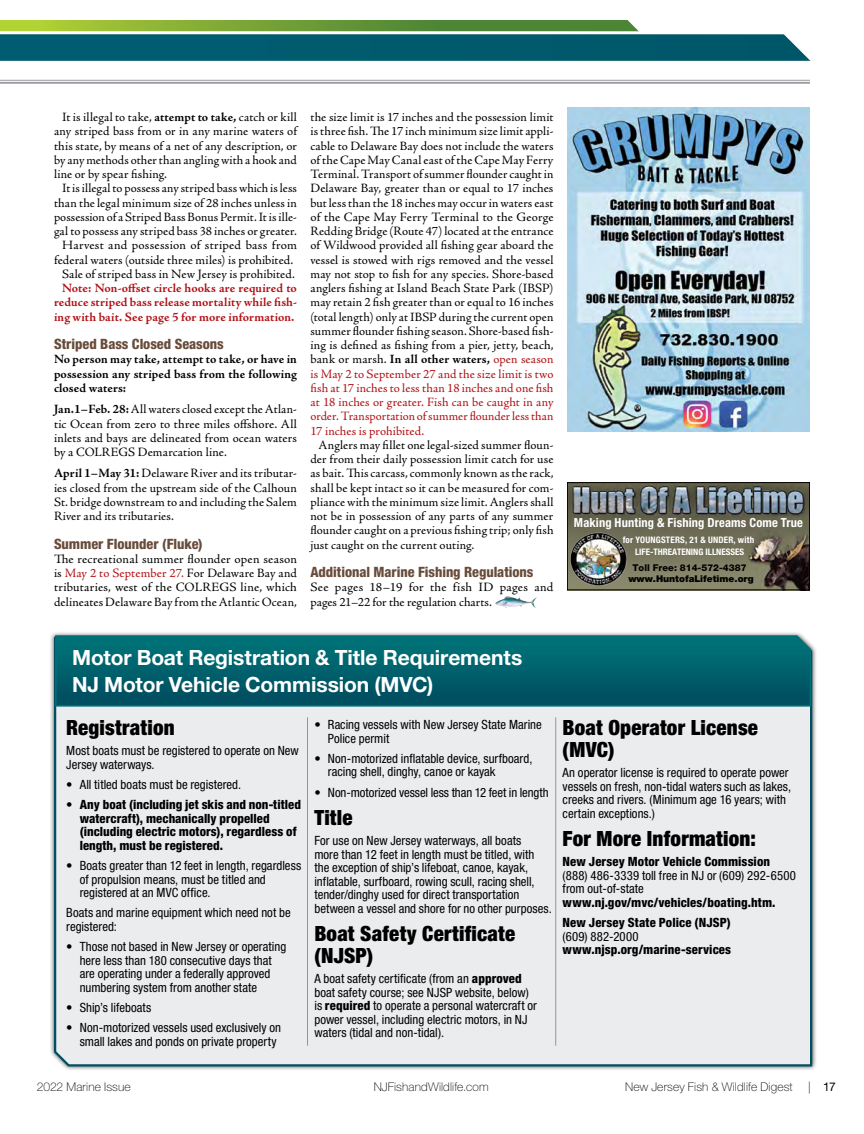
<style>
.page{position:relative;width:864px;height:1134px;background:#fff}
.page>*{position:absolute;margin:0;border:0;box-sizing:border-box;transform-origin:0 0}
.t1{font:900 condensed 21px/21.8px "Helvetica Neue LT Std";letter-spacing:.01em;color:#000}
.t2{font:700 21px/26.2px "Helvetica Neue LT Std";letter-spacing:-.005em;color:#fff}
.t3{font:800 condensed 14.25px "Helvetica Neue LT Std";letter-spacing:-.005em;color:#684c3b}
.t4{font:12.75px/14.2px "Adobe Jenson Pro";letter-spacing:.01em;color:#000;text-align:justify}
.t5{font:condensed 12.75px/13.5px "Helvetica Neue LT Std";letter-spacing:.005em;color:#000}
.t6{font:800 condensed 12.75px/13.5px "Helvetica Neue LT Std";letter-spacing:.005em;color:#000}
.t7{font:700 12.75px/14.2px "Adobe Jenson Pro";letter-spacing:.01em;color:#b11116;text-align:justify}
.t8{font:700 12.75px/14.2px "Adobe Jenson Pro";letter-spacing:.01em;color:#000;text-align:justify}
.t9{font:700 condensed 12.45px "Helvetica Neue";letter-spacing:.015em;color:#fff}
.t10{font:100 12px "Helvetica Neue LT Std";letter-spacing:.015em;color:#000}
.t11{font:12px "Helvetica Neue LT Std";color:#000}
.t12{font:900 9.3px "Helvetica Neue";color:#000}
.t13{font:800 9.3px "Helvetica Neue";color:#000}
.t14{font:700 condensed 9px/12px "Helvetica Neue";color:#fff;text-align:center}
.s1{font-weight:700}
.s2{color:#b11116}
.s3{font-weight:400}
.s4{font-weight:800}
.s5{font-weight:100}
</style>
<div class="page">
<img style="left:569px;top:484px;width:239px;height:104px">
<img style="left:569px;top:532px;width:63px;height:54px">
<div style="left:567px;top:482px;width:243px;height:108px;border:1px solid #000"></div>
<img style="left:567px;top:108px;width:243px;height:324px">
<img style="left:495px;top:596px;width:24px;height:12px">
<div style="left:49px;top:632px;width:768px;height:440px;background:#000;opacity:.75"></div>
<div style="left:53px;top:636px;width:760px;height:432px;background:#ebecee"></div>
<svg style="left:54px;top:635px;width:758px;height:72px;background:#02626d"></svg>
<hr style="left:307px;top:717px;width:1px;height:329px;background:#939598">
<hr style="left:555px;top:717px;width:1px;height:329px;background:#939598">
<hr style="left:0;top:80px;width:810px;height:1px;background:#999b9e">
<hr style="left:0;top:82px;width:810px;height:2px;background:#999b9e">
<svg style="left:0;top:20px;width:811px;height:41px;background:#3e8177"></svg>
<p class="t4" style="left:54px;top:110px;width:245px;text-indent:8px">It is illegal to take, <span class="s1">attempt to take,</span> catch or kill any striped bass from or in any marine waters of this state, by means of a net of any description, or by any methods other than angling with a hook and line or by spear fishing.</p>
<p class="t4" style="left:54px;top:181px;width:245px;text-align:right">It is illegal to possess any striped bass which is less than the legal minimum size of 28 inches unless in possession of a Striped Bass Bonus Permit. It is ille&shy;gal to possess any striped bass 38 inches or greater.<br>Harvest and possession of striped bass from federal waters (outside three miles) is prohibited.<br>Sale of striped bass in New Jersey is prohibited.</p>
<p class="t7" style="left:54px;top:281px;width:245px;text-indent:8px">Note: Non-offset circle hooks are required to reduce striped bass release mortality while fish&shy;ing with bait. See page 5 for more information.</p>
<p class="t3" style="left:54px;top:335px;width:171px">Striped Bass Closed Seasons</p>
<p class="t8" style="left:54px;top:352px;width:245px">No person may take, attempt to take, or have in possession any striped bass from the following closed waters:</p>
<p class="t4" style="left:54px;top:402px;width:245px"><span class="s1">Jan. 1–Feb. 28:</span> All waters closed except the Atlan&shy;tic Ocean from zero to three miles offshore. All inlets and bays are delineated from ocean waters by a COLREGS Demarcation line.</p>
<p class="t4" style="left:54px;top:466px;width:245px"><span class="s1">April 1–May 31:</span> Delaware River and its tributar&shy;ies closed from the upstream side of the Calhoun St. bridge downstream to and including the Salem River and its tributaries.</p>
<p class="t3" style="left:54px;top:535px;width:150px">Summer Flounder (Fluke)</p>
<p class="t4" style="left:54px;top:552px;width:245px">The recreational summer flounder open season is <span class="s2">May 2 to September 27.</span> For Delaware Bay and tributaries, west of the COLREGS line, which delineates Delaware Bay from the Atlantic Ocean,</p>
<p class="t4" style="left:310px;top:110px;width:245px">the size limit is 17 inches and the possession limit is three fish. The 17 inch minimum size limit appli&shy;cable to Delaware Bay does not include the waters of the Cape May Canal east of the Cape May Ferry Terminal. Transport of summer flounder caught in Delaware Bay, greater than or equal to 17 inches but less than the 18 inches may occur in waters east of the Cape May Ferry Terminal to the George Redding Bridge (Route 47) located at the entrance of Wildwood provided all fishing gear aboard the vessel is stowed with rigs removed and the vessel may not stop to fish for any species. Shore-based anglers fishing at Island Beach State Park (IBSP) may retain 2 fish greater than or equal to 16 inches (total length) only at IBSP during the current open summer flounder fishing season. Shore-based fish&shy;ing is defined as fishing from a pier, jetty, beach, bank or marsh. <span class="s1">In all other waters,</span> <span class="s2">open season is May 2 to September 27 and the size limit is two fish at 17 inches to less than 18 inches and one fish at 18 inches or greater. Fish can be caught in any order. Transportation of summer flounder less than 17 inches is prohibited.</span></p>
<p class="t4" style="left:310px;top:438px;width:245px;text-indent:8px">Anglers may fillet one legal-sized summer floun&shy;der from their daily possession limit catch for use as bait. This carcass, commonly known as the rack, shall be kept intact so it can be measured for com&shy;pliance with the minimum size limit. Anglers shall not be in possession of any parts of any summer flounder caught on a previous fishing trip; only fish just caught on the current outing.</p>
<p class="t3" style="left:310px;top:563px;width:225px">Additional Marine Fishing Regulations</p>
<p class="t4" style="left:310px;top:580px;width:244px">See pages 18–19 for the fish ID pages and pages 21–22 for the regulation charts.</p>
<p class="t9" style="left:574px;top:515px;width:231px">MAKING HUNTING &amp; FISHING DREAMS COME TRUE</p>
<p class="t14" style="left:623px;top:534px;width:133px">FOR YOUNGSTERS, 21 &amp; UNDER, WITH<br>LIFE-THREATENING ILLNESSES</p>
<p class="t13" style="left:633px;top:562px;width:116px">Toll Free: 814-572-4387</p>
<p class="t12" style="left:628px;top:574px;width:127px">www.HuntofaLifetime.org</p>
<h1 class="t2" style="left:72px;top:644px;width:452px">Motor Boat Registration &amp; Title Requirements<br>NJ Motor Vehicle Commission (MVC)</h1>
<h1 class="t1" style="left:66px;top:716px;width:110px">Registration</h1>
<p class="t5" style="left:66px;top:744px;width:234px">Most boats must be registered to operate on New<br>Jersey waterways.</p>
<p class="t5" style="left:66px;top:778px;width:176px">• All titled boats must be registered.</p>
<p class="t6" style="left:80px;top:798px;width:223px;text-indent:-14px"><span class="s3">•</span> Any boat (including jet skis and non-titled watercraft), mechanically propelled (including electric motors), regardless of length, must be registered.</p>
<p class="t5" style="left:80px;top:859px;width:223px;text-indent:-14px">• Boats greater than 12 feet in length, regardless of propulsion means, must be titled and registered at an MVC office.</p>
<p class="t5" style="left:66px;top:906px;width:226px">Boats and marine equipment which need not be registered:</p>
<p class="t5" style="left:80px;top:940px;width:208px;text-indent:-14px">• Those not based in New Jersey or operating here less than 180 consecutive days that are operating under a federally approved numbering system from another state</p>
<p class="t5" style="left:66px;top:1001px;width:87px">• Ship’s lifeboats</p>
<p class="t5" style="left:80px;top:1021px;width:203px;text-indent:-14px">• Non-motorized vessels used exclusively on small lakes and ponds on private property</p>
<p class="t5" style="left:328px;top:718px;width:215px;text-indent:-14px">• Racing vessels with New Jersey State Marine<br>Police permit</p>
<p class="t5" style="left:328px;top:752px;width:206px;text-indent:-14px">• Non-motorized inflatable device, surfboard, racing shell, dinghy, canoe or kayak</p>
<p class="t5" style="left:314px;top:785px;width:236px">• Non-motorized vessel less than 12 feet in length</p>
<h1 class="t1" style="left:314px;top:807px;width:40px">Title</h1>
<p class="t5" style="left:314px;top:834px;width:239px">For use on New Jersey waterways, all boats<br>more than 12 feet in length must be titled, with the exception of ship’s lifeboat, canoe, kayak, inflatable, surfboard, rowing scull, racing shell, tender/dinghy used for direct transportation between a vessel and shore for no other purposes.</p>
<h1 class="t1" style="left:314px;top:923px;width:202px">Boat Safety Certificate (NJSP)</h1>
<p class="t5" style="left:314px;top:972px;width:224px">A boat safety certificate (from an <span class="s4">approved </span>boat safety course; see NJSP website, below) is <span class="s4">required</span> to operate a personal watercraft or power vessel, including electric motors, in NJ waters (tidal and non-tidal).</p>
<h1 class="t1" style="left:563px;top:716px;width:197px">Boat Operator License (MVC)</h1>
<p class="t5" style="left:563px;top:766px;width:230px">An operator license is required to operate power vessels on fresh, non-tidal waters such as lakes, creeks and rivers. (Minimum age 16 years; with certain exceptions.)</p>
<h1 class="t1" style="left:563px;top:827px;width:195px">For More Information:</h1>
<p class="t6" style="left:563px;top:855px;width:209px">New Jersey Motor Vehicle Commission</p>
<p class="t5" style="left:563px;top:869px;width:235px">(888) 486-3339 toll free in NJ or (609) 292-6500 from out-of-state</p>
<p class="t6" style="left:563px;top:892px;width:215px;line-height:20.2px">www.nj.gov/mvc/vehicles/boating.htm.<br>New Jersey State Police (NJSP)</p>
<p class="t5" style="left:563px;top:929px;width:77px">(609) 882-2000</p>
<p class="t6" style="left:563px;top:943px;width:170px">www.njsp.org/marine-services</p>
<p class="t10" style="left:37px;top:1080px;width:96px">2022 Marine Issue</p>
<p class="t10" style="left:374px;top:1080px;width:117px">NJFishandWildlife.com</p>
<p class="t10" style="left:625px;top:1080px;width:169px">New Jersey Fish &amp; Wildlife Digest</p>
<p class="t11" style="left:808px;top:1080px;width:29px"><span class="s5">|</span> 17</p>
</div>
